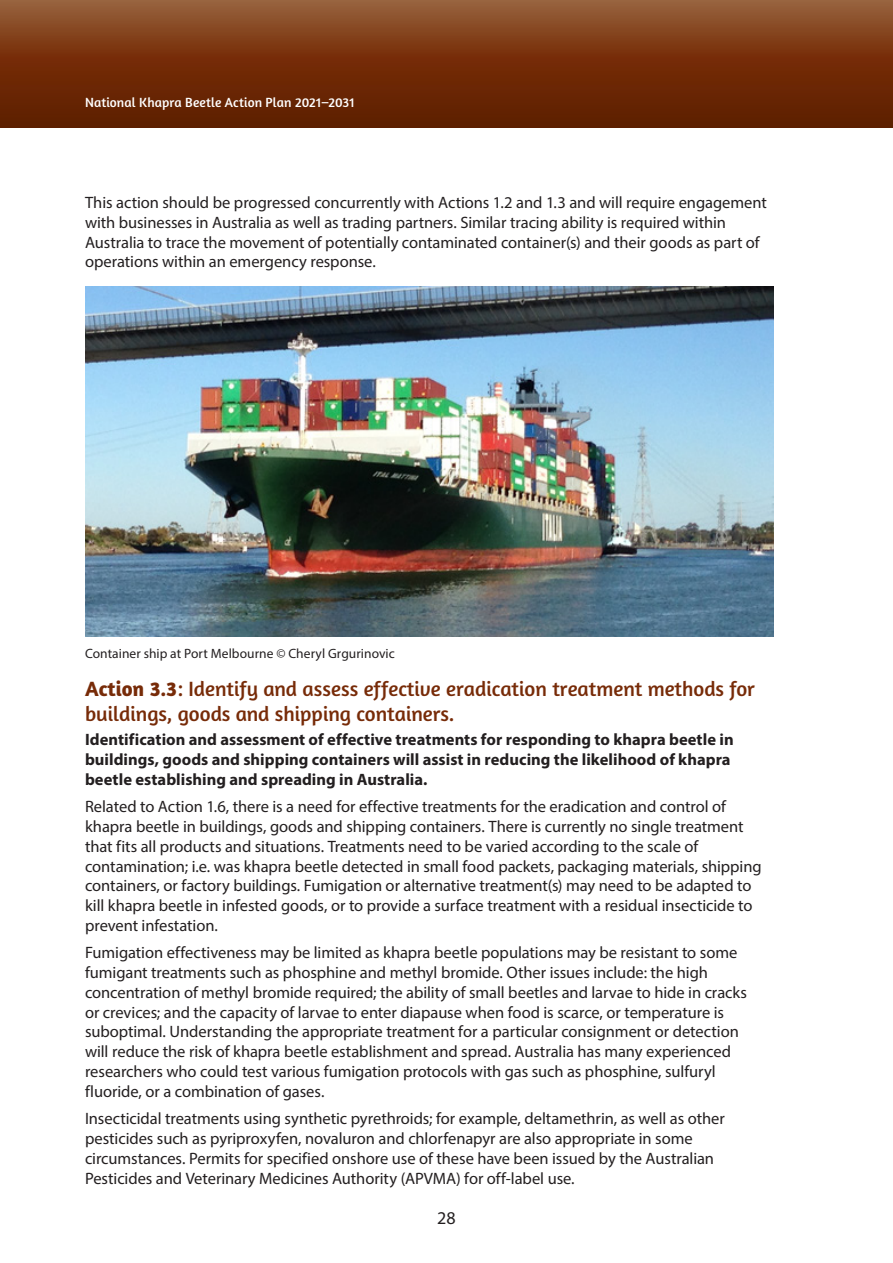
<style>
.page{position:relative;width:893px;height:1263px;background:#fff}
.page>*{position:absolute;margin:0;border:0;box-sizing:border-box;transform-origin:0 0}
.Heading_3{font:21px/25.2px "Amaranth";color:#772b08}
.t1{font:18px "Myriad Pro";color:#231f20}
.Body{font:16.5px/19.8px "Myriad Pro";letter-spacing:-.005em;color:#231f20}
.Body-2{font:700 16.5px/19.8px "Myriad Pro";color:#231f20}
.Table_Footnote{font:13.5px "Myriad Pro";letter-spacing:.005em;color:#231f20}
.t2{font:13.5px "Amaranth";letter-spacing:.005em;color:#fff}
.s1{font-weight:700}
</style>
<div class="page">
<div style="left:0;top:0;width:893px;height:128px;background:linear-gradient(to bottom,#94562f,#5a1500)"></div>
<img style="left:85px;top:287px;width:689px;height:349px">
<p class="t2" style="left:85px;top:95px;width:271px">National Khapra Beetle Action Plan 2021–2031</p>
<p class="Body" style="left:85px;top:192px;width:683px">This action should be progressed concurrently with Actions 1.2 and 1.3 and will require engagement with businesses in Australia as well as trading partners. Similar tracing ability is required within Australia to trace the movement of potentially contaminated container(s) and their goods as part of operations within an emergency response.</p>
<p class="Table_Footnote" style="left:85px;top:645px;width:311px">Container ship at Port Melbourne © Cheryl Grgurinovic</p>
<h2 class="Heading_3" style="left:85px;top:676px;width:671px"><span class="s1">Action 3.3</span>: Identify and assess effective eradication treatment methods for buildings, goods and shipping containers.</h2>
<p class="Body-2" style="left:85px;top:729px;width:650px">Identification and assessment of effective treatments for responding to khapra beetle in buildings, goods and shipping containers will assist in reducing the likelihood of khapra beetle establishing and spreading in Australia.</p>
<p class="Body" style="left:85px;top:796px;width:678px">Related to Action 1.6, there is a need for effective treatments for the eradication and control of khapra beetle in buildings, goods and shipping containers. There is currently no single treatment that fits all products and situations. Treatments need to be varied according to the scale of contamination; i.e. was khapra beetle detected in small food packets, packaging materials, shipping containers, or factory buildings. Fumigation or alternative treatment(s) may need to be adapted to kill khapra beetle in infested goods, or to provide a surface treatment with a residual insecticide to prevent infestation.</p>
<p class="Body" style="left:85px;top:942px;width:664px">Fumigation effectiveness may be limited as khapra beetle populations may be resistant to some fumigant treatments such as phosphine and methyl bromide. Other issues include: the high concentration of methyl bromide required; the ability of small beetles and larvae to hide in cracks or crevices; and the capacity of larvae to enter diapause when food is scarce, or temperature is suboptimal. Understanding the appropriate treatment for a particular consignment or detection will reduce the risk of khapra beetle establishment and spread. Australia has many experienced researchers who could test various fumigation protocols with gas such as phosphine, sulfuryl fluoride, or a combination of gases.</p>
<p class="Body" style="left:85px;top:1108px;width:641px">Insecticidal treatments using synthetic pyrethroids; for example, deltamethrin, as well as other pesticides such as pyriproxyfen, novaluron and chlorfenapyr are also appropriate in some circumstances. Permits for specified onshore use of these have been issued by the Australian Pesticides and Veterinary Medicines Authority (APVMA) for off-label use.</p>
<p class="t1" style="left:437px;top:1206px;width:20px">28</p>
</div>
